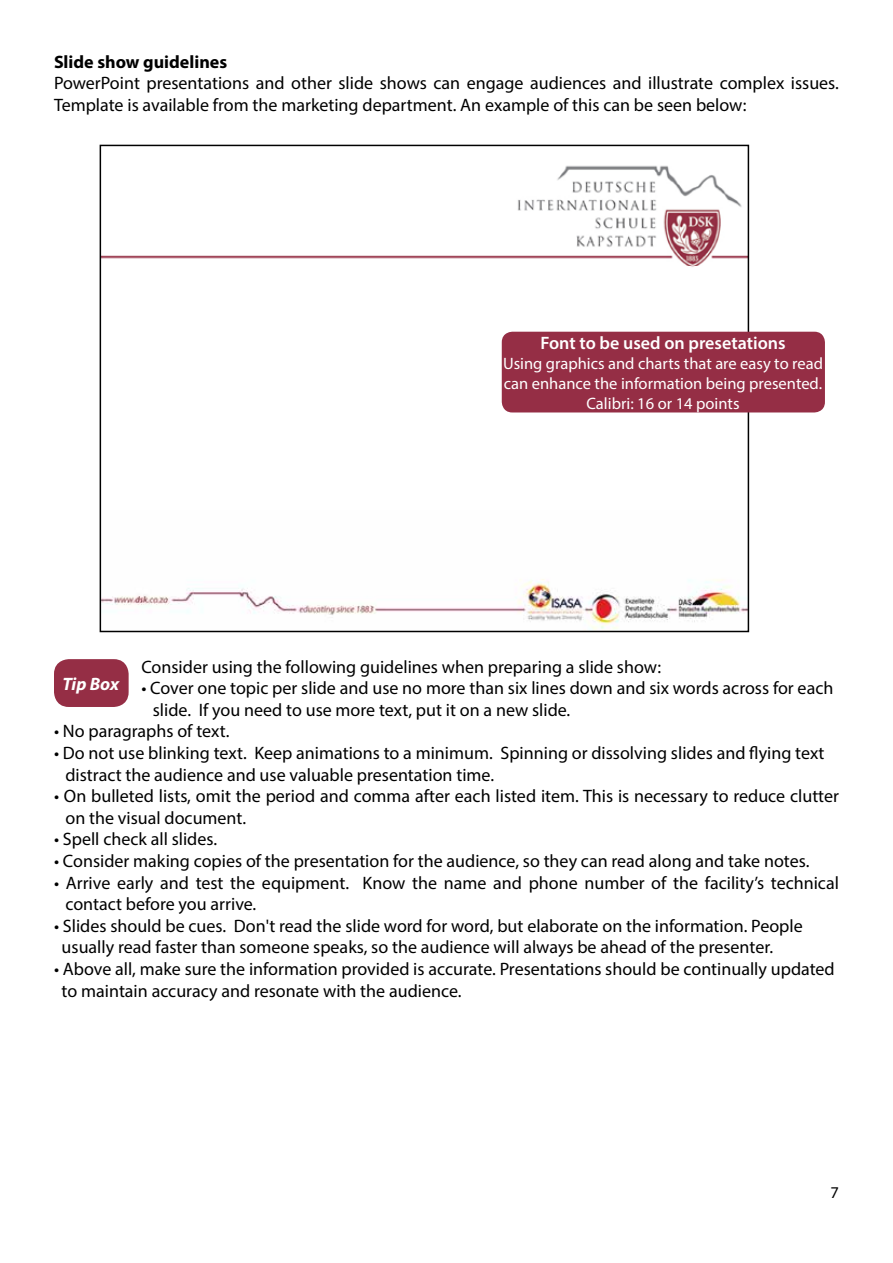
<style>
.page{position:relative;width:893px;height:1263px;background:#fff}
.page>*{position:absolute;margin:0;border:0;box-sizing:border-box;transform-origin:0 0}
.t1{font:18px/21.6px "Myriad Pro";color:#000}
.t2{font:600 18px "Myriad Pro";color:#fff}
.t3{font:700 18px "Myriad Pro";color:#000}
.t4{font:italic 700 18px "Myriad Pro";letter-spacing:-.005em;color:#fff}
.t5{font:16.5px/19.8px "Myriad Pro";color:#fff;text-align:center}
.t6{font:16.5px "Myriad Pro";color:#000}
</style>
<div class="page">
<img style="left:103px;top:165px;width:643px;height:464px">
<div style="left:100px;top:388px;width:648px;height:122px;background:#fff"></div>
<div style="left:100px;top:145px;width:649px;height:487px;border:2px solid #000"></div>
<div style="left:502px;top:332px;width:323px;height:80px;background:#952e45;border-radius:11px"></div>
<div style="left:54px;top:659px;width:75px;height:48px;background:#952e45;border-radius:15px"></div>
<p class="t3" style="left:54px;top:50px;width:175px">Slide show guidelines</p>
<p class="t1" style="left:54px;top:72px;width:786px">PowerPoint presentations and other slide shows can engage audiences and illustrate complex issues.<br>Template is available from the marketing department. An example of this can be seen below:</p>
<p class="t2" style="left:540px;top:332px;width:247px">Font to be used on presetations</p>
<p class="t5" style="left:503px;top:353px;width:321px">Using graphics and charts that are easy to read can enhance the information being presented.<br>Calibri: 16 or 14 points</p>
<p class="t1" style="left:141px;top:655px;width:521px">Consider using the following guidelines when preparing a slide show:</p>
<p class="t1" style="left:153px;top:677px;width:682px;text-indent:-11px">• Cover one topic per slide and use no more than six lines down and six words across for each slide. If you need to use more text, put it on a new slide.</p>
<p class="t1" style="left:54px;top:720px;width:177px">• No paragraphs of text.</p>
<p class="t1" style="left:65px;top:742px;width:761px;text-indent:-11px">• Do not use blinking text. Keep animations to a minimum. Spinning or dissolving slides and flying text distract the audience and use valuable presentation time.</p>
<p class="t1" style="left:65px;top:785px;width:775px;text-indent:-11px">• On bulleted lists, omit the period and comma after each listed item. This is necessary to reduce clutter on the visual document.</p>
<p class="t1" style="left:54px;top:828px;width:165px">• Spell check all slides.</p>
<p class="t1" style="left:54px;top:850px;width:757px">• Consider making copies of the presentation for the audience, so they can read along and take notes.</p>
<p class="t1" style="left:65px;top:871px;width:775px;text-indent:-11px">• Arrive early and test the equipment. Know the name and phone number of the facility’s technical contact before you arrive.</p>
<p class="t1" style="left:62px;top:915px;width:743px;text-indent:-8px">• Slides should be cues. Don't read the slide word for word, but elaborate on the information. People usually read faster than someone speaks, so the audience will always be ahead of the presenter.</p>
<p class="t1" style="left:62px;top:958px;width:775px;text-indent:-8px">• Above all, make sure the information provided is accurate. Presentations should be continually updated to maintain accuracy and resonate with the audience.</p>
<p class="t4" style="left:62px;top:672px;width:58px">Tip Box</p>
<p class="t6" style="left:830px;top:1182px;width:10px">7</p>
</div>
